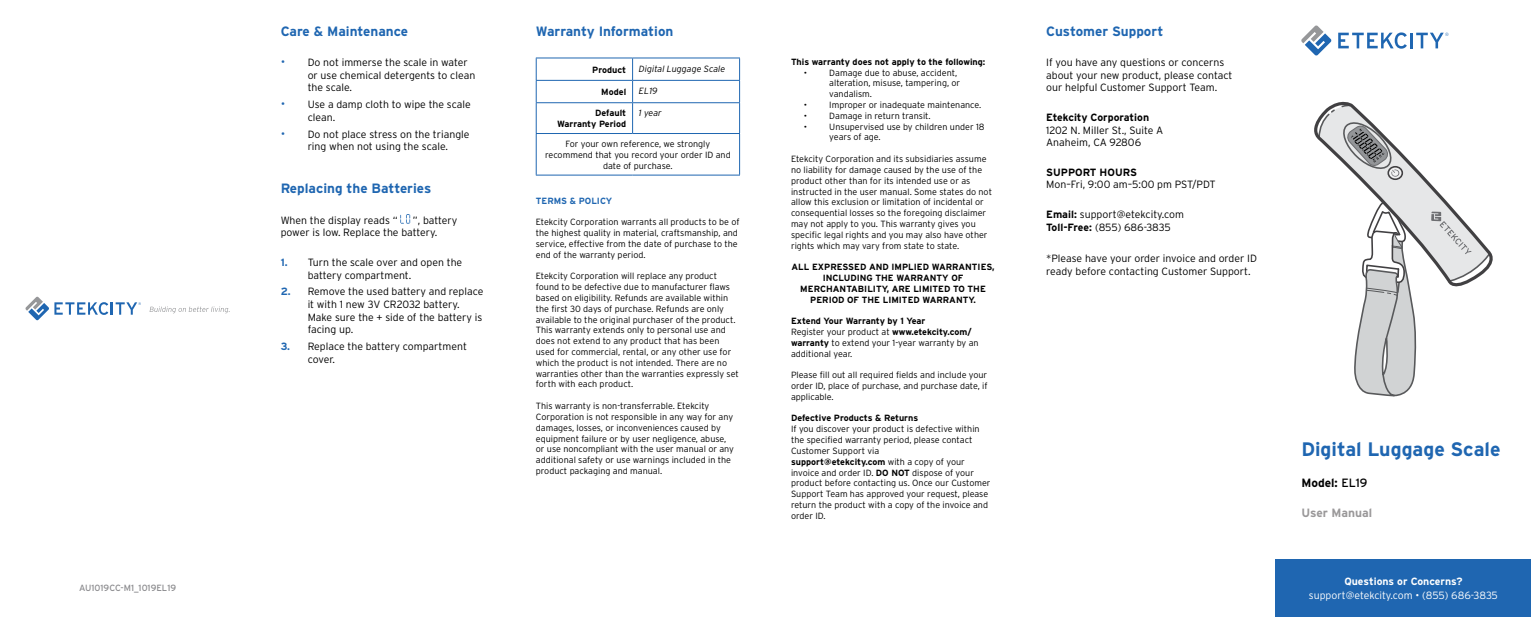
<style>
.page{position:relative;width:1531px;height:617px;background:#fff}
.page>*{position:absolute;margin:0;border:0;box-sizing:border-box;transform-origin:0 0}
.t1{font:700 19.5px "Interstate";color:#1f66b1}
.t2{font:700 13.5px "Interstate";color:#1f66b1}
.t3{font:700 12px "Interstate";color:#000}
.t4{font:700 12px "Interstate";color:#9a9899}
.t5{font:300 10.5px/12.6px "Interstate";color:#000}
.t6{font:300 10.5px "Interstate";color:#fff}
.t7{font:700 10.5px "Interstate";color:#000}
.t8{font:700 10.5px "Interstate";color:#fff}
.t9{font:300 9px/10.8px "Interstate";color:#000}
.t10{font:700 9px/10.8px "Interstate";color:#000;text-align:right}
.t11{font:italic 300 9px "Interstate";color:#000}
.t12{font:9px "Interstate";color:#8a8a8d}
.t13{font:700 9px "Interstate";color:#1f66b1}
.s1{font-style:italic;font-size:12px;color:#1f66b1}
.s2{font-weight:700;color:#1f66b1}
.s3{font-weight:700}
.s4{font-weight:400}
</style>
<div class="page">
<hr style="left:1410px;top:33px;width:3px;height:15px;background:#1f66b1">
<svg style="left:1338px;top:32px;width:69px;height:17px"></svg>
<svg style="left:1301px;top:26px;width:30px;height:29px"></svg>
<svg style="left:1416px;top:33px;width:32px;height:15px"></svg>
<div style="left:1276px;top:560px;width:255px;height:57px;background:#1f66b1"></div>
<svg style="left:1314px;top:101px;width:179px;height:296px"></svg>
<svg style="left:400px;top:214px;width:10px;height:9px"></svg>
<hr style="left:536px;top:58px;width:96px;height:1px;background:#1f66b1">
<hr style="left:632px;top:58px;width:108px;height:1px;background:#1f66b1">
<hr style="left:536px;top:80px;width:96px;height:1px;background:#1f66b1">
<svg style="left:536px;top:58px;width:1px;height:44px"></svg>
<hr style="left:632px;top:80px;width:108px;height:1px;background:#1f66b1">
<svg style="left:632px;top:58px;width:1px;height:44px"></svg>
<svg style="left:739px;top:58px;width:1px;height:44px"></svg>
<hr style="left:536px;top:102px;width:96px;height:1px;background:#1f66b1">
<hr style="left:536px;top:103px;width:1px;height:30px;background:#1f66b1">
<hr style="left:632px;top:102px;width:108px;height:1px;background:#1f66b1">
<hr style="left:632px;top:103px;width:1px;height:30px;background:#1f66b1">
<hr style="left:739px;top:103px;width:1px;height:30px;background:#1f66b1">
<hr style="left:536px;top:133px;width:96px;height:1px;background:#1f66b1">
<hr style="left:536px;top:134px;width:1px;height:41px;background:#1f66b1">
<hr style="left:632px;top:133px;width:108px;height:1px;background:#1f66b1">
<hr style="left:739px;top:134px;width:1px;height:41px;background:#1f66b1">
<hr style="left:536px;top:175px;width:96px;height:1px;background:#1f66b1">
<hr style="left:632px;top:175px;width:108px;height:1px;background:#1f66b1">
<svg style="left:150px;top:306px;width:80px;height:7px"></svg>
<svg style="left:26px;top:297px;width:115px;height:23px"></svg>
<p class="t12" style="left:79px;top:583px;width:99px">AU1019CC-M1_1019EL19</p>
<h2 class="t2" style="left:281px;top:24px;width:129px">Care &amp; Maintenance</h2>
<p class="t5" style="left:308px;top:56px;width:169px;text-indent:-27px"><span class="s1">•</span> Do not immerse the scale in water or use chemical detergents to clean the scale.</p>
<p class="t5" style="left:308px;top:98px;width:165px;text-indent:-27px"><span class="s1">•</span> Use a damp cloth to wipe the scale clean.</p>
<p class="t5" style="left:281px;top:127px;width:190px;text-align:center"><span class="s1">•</span> Do not place stress on the triangle ring when not using the scale.</p>
<h2 class="t2" style="left:281px;top:180px;width:152px">Replacing the Batteries</h2>
<p class="t5" style="left:281px;top:213px;width:178px;text-indent:132px">”, battery power is low. Replace the battery.</p>
<p class="t5" style="left:281px;top:213px;width:118px">When the display reads “</p>
<p class="t5" style="left:308px;top:256px;width:156px;text-indent:-27px"><span class="s2">1.</span> Turn the scale over and open the battery compartment.</p>
<p class="t5" style="left:308px;top:285px;width:177px;text-indent:-27px"><span class="s2">2.</span> Remove the used battery and replace it with 1 new 3V CR2032 battery.<br>Make sure the + side of the battery is facing up.</p>
<p class="t5" style="left:308px;top:340px;width:161px;text-indent:-27px"><span class="s2">3.</span> Replace the battery compartment cover.</p>
<h2 class="t2" style="left:536px;top:24px;width:139px">Warranty Information</h2>
<p class="t10" style="left:592px;top:64px;width:35px">Product</p>
<p class="t11" style="left:639px;top:63px;width:88px">Digital Luggage Scale</p>
<p class="t10" style="left:601px;top:86px;width:26px">Model</p>
<p class="t11" style="left:639px;top:86px;width:20px">EL19</p>
<p class="t10" style="left:557px;top:108px;width:71px">Default<br>Warranty Period</p>
<p class="t11" style="left:639px;top:108px;width:24px">1 year</p>
<p class="t9" style="left:545px;top:138px;width:187px;text-align:center">For your own reference, we strongly recommend that you record your order ID and date of purchase.</p>
<p class="t13" style="left:536px;top:195px;width:78px">TERMS &amp; POLICY</p>
<p class="t9" style="left:536px;top:217px;width:205px">Etekcity Corporation warrants all products to be of the highest quality in material, craftsmanship, and service, effective from the date of purchase to the end of the warranty period.</p>
<p class="t9" style="left:536px;top:271px;width:204px">Etekcity Corporation will replace any product found to be defective due to manufacturer flaws based on eligibility. Refunds are available within the first 30 days of purchase. Refunds are only available to the original purchaser of the product.<br>This warranty extends only to personal use and does not extend to any product that has been used for commercial, rental, or any other use for which the product is not intended. There are no warranties other than the warranties expressly set forth with each product.</p>
<p class="t9" style="left:536px;top:400px;width:200px">This warranty is non-transferrable. Etekcity Corporation is not responsible in any way for any damages, losses, or inconveniences caused by equipment failure or by user negligence, abuse, or use noncompliant with the user manual or any additional safety or use warnings included in the product packaging and manual.</p>
<p class="t10" style="left:791px;top:56px;width:196px">This warranty does not apply to the following:</p>
<p class="t9" style="left:804px;top:67px;width:5px">•</p>
<p class="t9" style="left:829px;top:67px;width:132px">Damage due to abuse, accident, alteration, misuse, tampering, or vandalism.</p>
<p class="t9" style="left:804px;top:99px;width:5px">•</p>
<p class="t9" style="left:829px;top:99px;width:154px">Improper or inadequate maintenance.</p>
<p class="t9" style="left:804px;top:110px;width:5px">•</p>
<p class="t9" style="left:829px;top:110px;width:103px">Damage in return transit.</p>
<p class="t9" style="left:804px;top:121px;width:5px">•</p>
<p class="t9" style="left:829px;top:121px;width:157px">Unsupervised use by children under 18 years of age.</p>
<p class="t9" style="left:791px;top:153px;width:202px">Etekcity Corporation and its subsidiaries assume no liability for damage caused by the use of the product other than for its intended use or as instructed in the user manual. Some states do not allow this exclusion or limitation of incidental or consequential losses so the foregoing disclaimer may not apply to you. This warranty gives you specific legal rights and you may also have other rights which may vary from state to state.</p>
<p class="t10" style="left:791px;top:261px;width:205px;text-align:center">ALL EXPRESSED AND IMPLIED WARRANTIES, INCLUDING THE WARRANTY OF MERCHANTABILITY, ARE LIMITED TO THE PERIOD OF THE LIMITED WARRANTY.</p>
<p class="t9" style="left:791px;top:315px;width:189px"><span class="s3">Extend Your Warranty by 1 Year<br></span>Register your product at <span class="s3">www.etekcity.com/ warranty</span> to extend your 1-year warranty by an additional year.</p>
<p class="t9" style="left:791px;top:369px;width:198px;text-align:justify">Please fill out all required fields and include your order ID, place of purchase, and purchase date, if applicable.</p>
<p class="t10" style="left:791px;top:413px;width:129px">Defective Products &amp; Returns</p>
<p class="t9" style="left:791px;top:423px;width:201px">If you discover your product is defective within the specified warranty period, please contact Customer Support via<br><span class="s3">support@etekcity.com</span> with a copy of your invoice and order ID. <span class="s3">DO NOT</span> dispose of your product before contacting us. Once our Customer Support Team has approved your request, please return the product with a copy of the invoice and order ID.</p>
<h2 class="t2" style="left:1046px;top:24px;width:119px">Customer Support</h2>
<p class="t5" style="left:1046px;top:56px;width:188px">If you have any questions or concerns about your new product, please contact our helpful Customer Support Team.</p>
<p class="t7" style="left:1046px;top:111px;width:104px">Etekcity Corporation</p>
<p class="t5" style="left:1046px;top:123px;width:119px">1202 N. Miller St., Suite A<br>Anaheim, CA 92806</p>
<p class="t7" style="left:1046px;top:166px;width:93px">SUPPORT HOURS</p>
<p class="t5" style="left:1046px;top:178px;width:171px">Mon–Fri, 9:00 am–5:00 pm PST/PDT</p>
<p class="t5" style="left:1046px;top:208px;width:139px"><span class="s3">Email:</span> support@etekcity.com<br><span class="s3">Toll-Free:</span> (855) 686-3835</p>
<p class="t5" style="left:1046px;top:252px;width:212px">*Please have your order invoice and order ID ready before contacting Customer Support.</p>
<h1 class="t1" style="left:1301px;top:438px;width:201px">Digital Luggage Scale</h1>
<h3 class="t3" style="left:1301px;top:475px;width:68px">Model: <span class="s4">EL19</span></h3>
<h3 class="t4" style="left:1301px;top:506px;width:72px">User Manual</h3>
<p class="t8" style="left:1344px;top:575px;width:120px">Questions or Concerns?</p>
<p class="t6" style="left:1309px;top:589px;width:191px">support@etekcity.com • (855) 686-3835</p>
</div>
